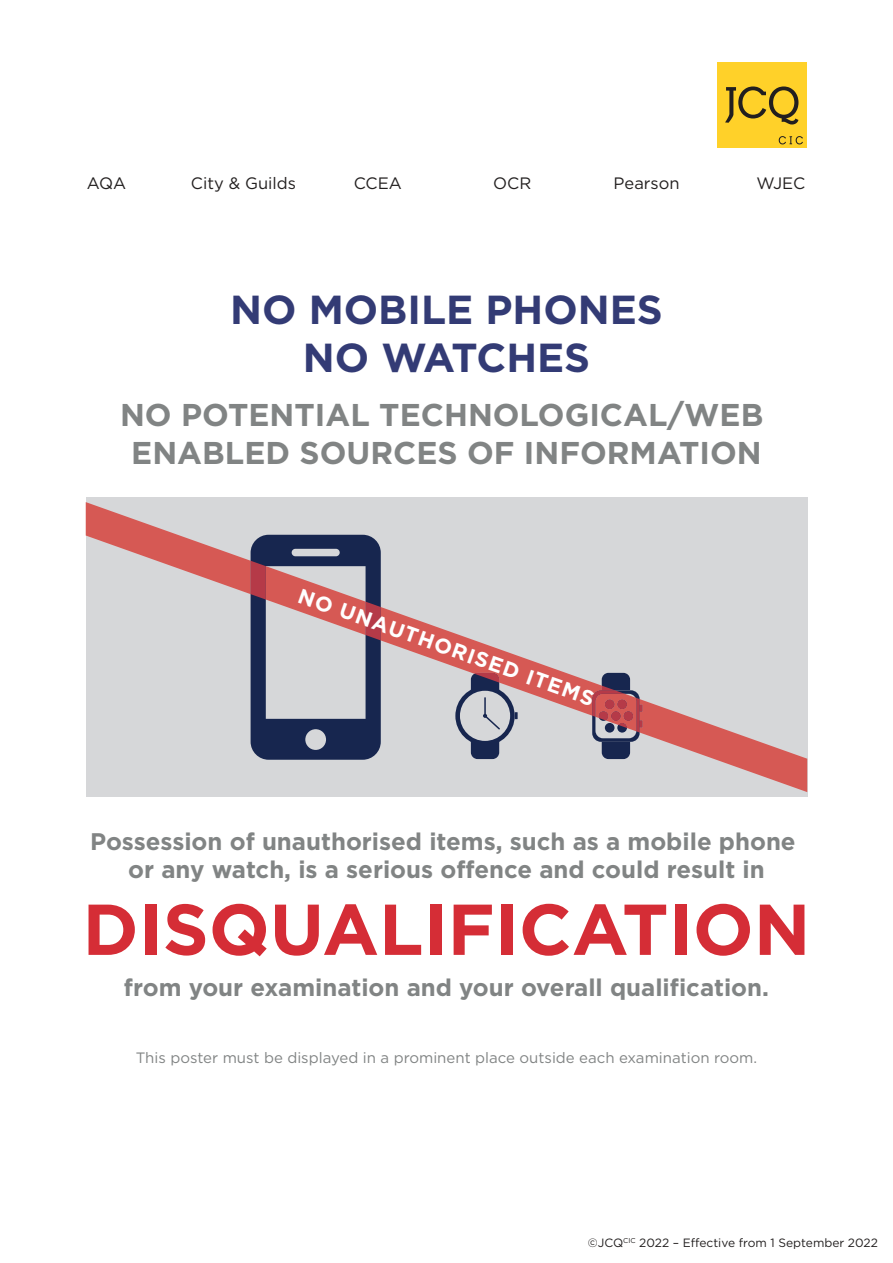
<style>
.page{position:relative;width:893px;height:1263px;background:#fff}
.page>*{position:absolute;margin:0;border:0;box-sizing:border-box;transform-origin:0 0}
.t1{font:700 71.85px "Gotham";color:#d52d36}
.t2{font:700 40.5px/48.6px "Gotham";color:#333b75;text-align:center}
.t3{font:700 31.5px/37.8px "Gotham";color:#818484;text-align:center}
.t4{font:700 24px/28.5px "Gotham";color:#818484;text-align:center}
.t5{font:700 21px "Gotham";color:#fff}
.t6{font:16.5px "Gotham";color:#221f1f}
.t7{font:15px "Gotham";color:#818484}
.t8{font:12px "Gotham";color:#221f1f}
</style>
<div class="page">
<div style="left:717px;top:63px;width:90px;height:85px;background:#ffd129"></div>
<svg style="left:725px;top:86px;width:73px;height:39px"></svg>
<svg style="left:779px;top:136px;width:24px;height:8px"></svg>
<div style="left:86px;top:498px;width:721px;height:299px;background:#d6d7d9"></div>
<svg style="left:86px;top:502px;width:529px;height:214px"></svg>
<svg style="left:251px;top:535px;width:130px;height:225px"></svg>
<svg style="left:592px;top:673px;width:215px;height:119px"></svg>
<svg style="left:455px;top:673px;width:63px;height:86px"></svg>
<p class="t6" style="left:87px;top:177px;width:41px">AQA</p>
<p class="t6" style="left:191px;top:177px;width:107px">City &amp; Guilds</p>
<p class="t6" style="left:354px;top:177px;width:50px">CCEA</p>
<p class="t6" style="left:493px;top:177px;width:40px">OCR</p>
<p class="t6" style="left:614px;top:177px;width:67px">Pearson</p>
<p class="t6" style="left:757px;top:177px;width:50px">WJEC</p>
<h2 class="t2" style="left:230px;top:287px;width:434px">NO MOBILE PHONES<br>NO WATCHES</h2>
<h3 class="t3" style="left:120px;top:397px;width:645px">NO POTENTIAL TECHNOLOGICAL/WEB<br>ENABLED SOURCES OF INFORMATION</h3>
<p class="t5" style="left:303px;top:585px;width:314px;rotate:20deg">NO UNAUTHORISED ITEMS</p>
<p class="t4" style="left:90px;top:828px;width:707px">Possession of unauthorised items, such as a mobile phone or any watch, is a serious offence and could result in</p>
<h1 class="t1" style="left:82px;top:897px;width:729px">DISQUALIFICATION</h1>
<p class="t4" style="left:124px;top:974px;width:647px">from your examination and your overall qualification.</p>
<p class="t7" style="left:136px;top:1051px;width:623px">This poster must be displayed in a prominent place outside each examination room.</p>
<p class="t8" style="left:588px;top:1238px;width:292px">©JCQ<sup>CIC</sup> 2022 – Effective from 1 September 2022</p>
</div>
